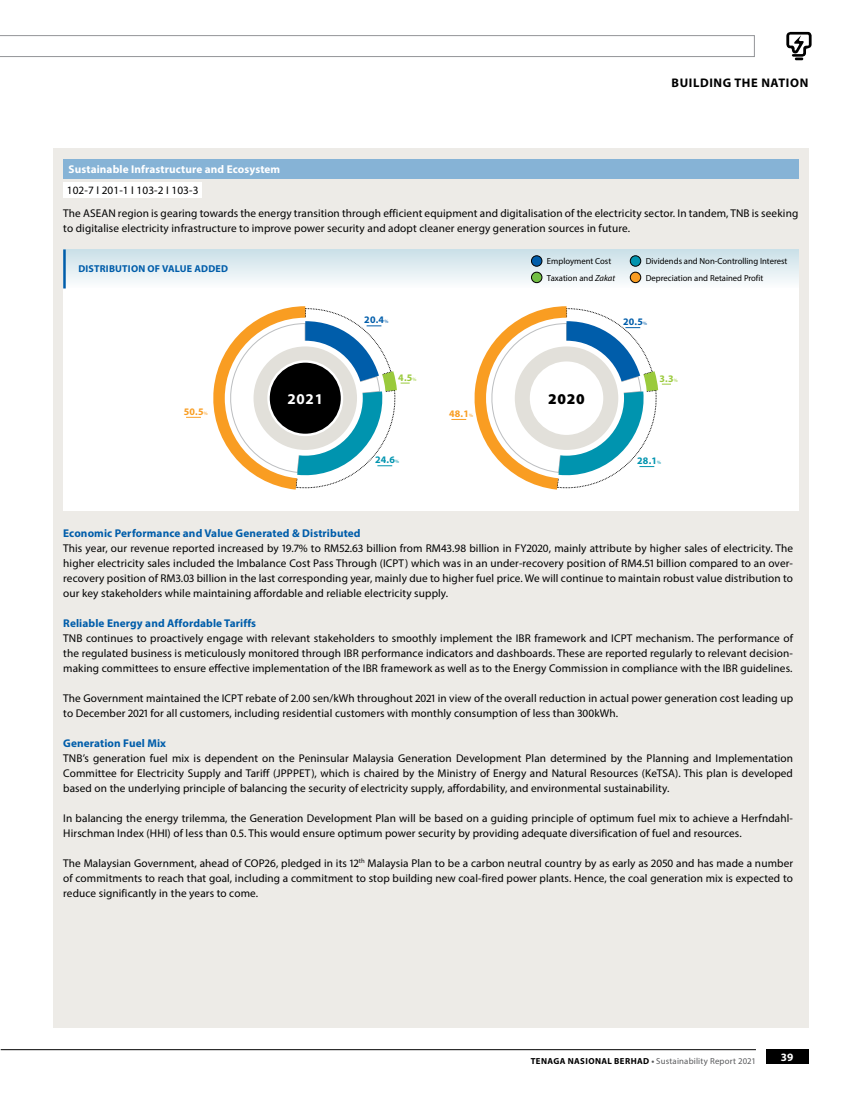
<style>
.page{position:relative;width:851px;height:1099px;background:#fff}
.page>*{position:absolute;margin:0;border:0;box-sizing:border-box;transform-origin:0 0}
.t1{font:700 15px "Myriad Pro";color:#fff}
.t2{font:900 15px "Myriad Pro";color:#000}
.t3{font:700 12.5px "Myriad Pro";letter-spacing:.05em;color:#000}
.t4{font:11.25px/15px "Myriad Pro";letter-spacing:.01em;color:#000;text-align:justify}
.t5{font:700 11.25px "Myriad Pro";letter-spacing:.01em;color:#005daa}
.t6{font:700 11.25px "Myriad Pro";letter-spacing:.01em;color:#fff}
.t7{font:700 10px "Myriad Pro";letter-spacing:.02em;color:#005daa}
.t8{font:700 10px "Myriad Pro";color:#f99d22}
.t9{font:700 10px "Myriad Pro";color:#0094af}
.t10{font:700 10px "Myriad Pro";color:#9aca3c}
.t11{font:8.75px/16.4px "Myriad Pro";color:#000}
.t12{font:8.75px "Myriad Pro";letter-spacing:.02em;color:#58595b}
.s1{font-style:italic}
.s2{font-weight:400;font-size:5px}
.s3{font-weight:700;color:#000}
.s4{font-weight:700}
</style>
<div class="page">
<svg style="left:786px;top:32px;width:25px;height:28px"></svg>
<svg style="left:0;top:35px;width:754px;height:22px"></svg>
<div style="left:53px;top:149px;width:755px;height:879px;background:#edebe7"></div>
<div style="left:63px;top:159px;width:735px;height:20px;background:#86b3d6"></div>
<div style="left:63px;top:182px;width:139px;height:16px;background:#fff"></div>
<div style="left:63px;top:249px;width:735px;height:261px;background:#fff"></div>
<div style="left:63px;top:249px;width:735px;height:39px;background:linear-gradient(to bottom,#c9dfe7,#fcfdfd)"></div>
<hr style="left:63px;top:249px;width:3px;height:39px;background:#005daa">
<div style="left:531px;top:256px;width:11px;height:10px;background:#005daa;border-radius:50%"></div>
<div style="left:531px;top:255px;width:11px;height:11px;border:1px solid #000;border-radius:50%"></div>
<div style="left:531px;top:272px;width:11px;height:11px;background:#72bf44;border-radius:50%"></div>
<div style="left:531px;top:272px;width:11px;height:11px;border:1px solid #000;border-radius:50%"></div>
<div style="left:630px;top:256px;width:10px;height:10px;background:#0094af;border-radius:50%"></div>
<div style="left:630px;top:255px;width:11px;height:11px;border:1px solid #000;border-radius:50%"></div>
<div style="left:630px;top:272px;width:10px;height:11px;background:#f99d22;border-radius:50%"></div>
<div style="left:630px;top:272px;width:11px;height:11px;border:1px solid #000;border-radius:50%"></div>
<svg style="left:186px;top:417px;width:15px;height:1px"></svg>
<svg style="left:213px;top:306px;width:196px;height:183px"></svg>
<div style="left:248px;top:341px;width:115px;height:114px;background:#fff;border-radius:50%"></div>
<div style="left:253px;top:346px;width:104px;height:104px;background:#e2e0da;border-radius:50%"></div>
<div style="left:268px;top:361px;width:74px;height:74px;background:#000;border-radius:50%"></div>
<div style="left:267px;top:360px;width:76px;height:76px;border:2px solid #fff;border-radius:50%"></div>
<svg style="left:451px;top:306px;width:219px;height:183px"></svg>
<div style="left:509px;top:341px;width:115px;height:114px;background:#fff;border-radius:50%"></div>
<div style="left:514px;top:346px;width:104px;height:104px;background:#e2e0da;border-radius:50%"></div>
<div style="left:529px;top:361px;width:74px;height:74px;background:#fff;border-radius:50%"></div>
<div style="left:765px;top:1049px;width:43px;height:14px;background:#000"></div>
<hr style="left:1px;top:1049px;width:754px;height:1px;background:#000">
<p class="t6" style="left:69px;top:162px;width:213px">Sustainable Infrastructure and Ecosystem</p>
<p class="t4" style="left:67px;top:183px;width:133px">102-7 I 201-1 I 103-2 I 103-3</p>
<p class="t3" style="left:671px;top:75px;width:138px">BUILDING THE NATION</p>
<p class="t4" style="left:63px;top:205px;width:736px">The ASEAN region is gearing towards the energy transition through efficient equipment and digitalisation of the electricity sector. In tandem, TNB is seeking to digitalise electricity infrastructure to improve power security and adopt cleaner energy generation sources in future.</p>
<p class="t7" style="left:78px;top:262px;width:151px">DISTRIBUTION OF VALUE ADDED</p>
<p class="t11" style="left:547px;top:253px;width:70px">Employment Cost<br>Taxation and <span class="s1">Zakat</span></p>
<p class="t11" style="left:645px;top:253px;width:143px">Dividends and Non-Controlling Interest<br>Depreciation and Retained Profit</p>
<p class="t8" style="left:184px;top:405px;width:26px">50.5<span class="s2">%</span></p>
<h1 class="t1" style="left:287px;top:389px;width:37px">2021</h1>
<p class="t7" style="left:364px;top:313px;width:26px">20.4<span class="s2">%</span></p>
<p class="t10" style="left:398px;top:371px;width:20px">4.5<span class="s2">%</span></p>
<p class="t9" style="left:375px;top:453px;width:26px">24.6<span class="s2">%</span></p>
<p class="t8" style="left:449px;top:407px;width:26px">48.1<span class="s2">%</span></p>
<h1 class="t2" style="left:548px;top:389px;width:38px">2020</h1>
<p class="t7" style="left:623px;top:315px;width:26px">20.5<span class="s2">%</span></p>
<p class="t10" style="left:659px;top:372px;width:20px">3.3<span class="s2">%</span></p>
<p class="t9" style="left:637px;top:454px;width:26px">28.1<span class="s2">%</span></p>
<p class="t5" style="left:63px;top:525px;width:299px">Economic Performance and Value Generated &amp; Distributed</p>
<p class="t4" style="left:63px;top:540px;width:731px">This year, our revenue reported increased by 19.7% to RM52.63 billion from RM43.98 billion in FY2020, mainly attribute by higher sales of electricity. The higher electricity sales included the Imbalance Cost Pass Through (ICPT) which was in an under-recovery position of RM4.51 billion compared to an over&shy;recovery position of RM3.03 billion in the last corresponding year, mainly due to higher fuel price. We will continue to maintain robust value distribution to our key stakeholders while maintaining affordable and reliable electricity supply.</p>
<p class="t5" style="left:63px;top:615px;width:194px">Reliable Energy and Affordable Tariffs</p>
<p class="t4" style="left:63px;top:630px;width:731px">TNB continues to proactively engage with relevant stakeholders to smoothly implement the IBR framework and ICPT mechanism. The performance of the regulated business is meticulously monitored through IBR performance indicators and dashboards. These are reported regularly to relevant decision&shy;making committees to ensure effective implementation of the IBR framework as well as to the Energy Commission in compliance with the IBR guidelines.</p>
<p class="t4" style="left:63px;top:690px;width:731px">The Government maintained the ICPT rebate of 2.00 sen/kWh throughout 2021 in view of the overall reduction in actual power generation cost leading up to December 2021 for all customers, including residential customers with monthly consumption of less than 300kWh.</p>
<p class="t5" style="left:63px;top:735px;width:104px">Generation Fuel Mix</p>
<p class="t4" style="left:63px;top:750px;width:731px">TNB’s generation fuel mix is dependent on the Peninsular Malaysia Generation Development Plan determined by the Planning and Implementation Committee for Electricity Supply and Tariff (JPPPET), which is chaired by the Ministry of Energy and Natural Resources (KeTSA). This plan is developed based on the underlying principle of balancing the security of electricity supply, affordability, and environmental sustainability.</p>
<p class="t4" style="left:63px;top:810px;width:731px">In balancing the energy trilemma, the Generation Development Plan will be based on a guiding principle of optimum fuel mix to achieve a Herfndahl-<br>Hirschman Index (HHI) of less than 0.5. This would ensure optimum power security by providing adequate diversification of fuel and resources.</p>
<p class="t4" style="left:63px;top:855px;width:731px">The Malaysian Government, ahead of COP26, pledged in its 12<sup>th</sup> Malaysia Plan to be a carbon neutral country by as early as 2050 and has made a number of commitments to reach that goal, including a commitment to stop building new coal-fired power plants. Hence, the coal generation mix is expected to reduce significantly in the years to come.</p>
<p class="t12" style="left:530px;top:1055px;width:227px"><span class="s3">TENAGA NASIONAL BERHAD</span> <span class="s4">•</span> Sustainability Report 2021</p>
<p class="t6" style="left:780px;top:1049px;width:14px">39</p>
</div>
